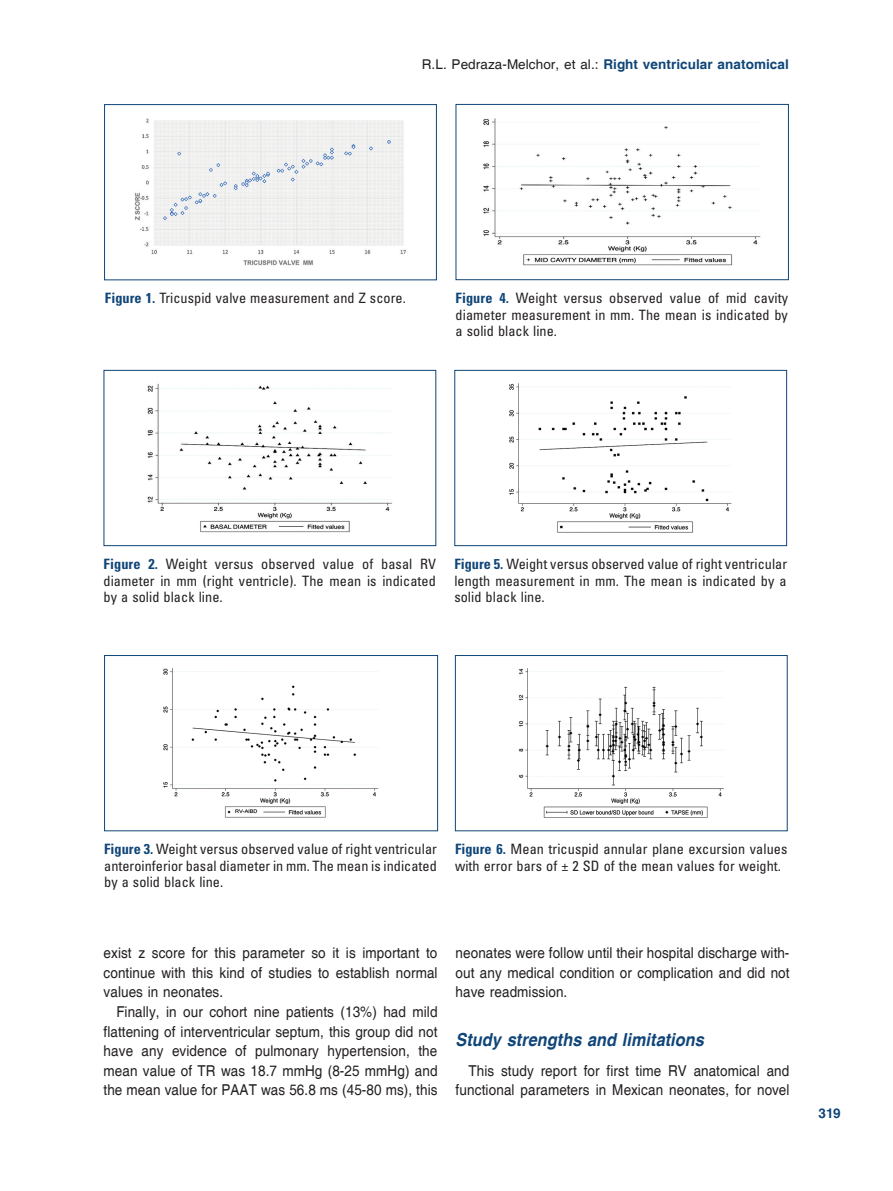
<style>
.page{position:relative;width:893px;height:1191px;background:#fff}
.page>*{position:absolute;margin:0;border:0;box-sizing:border-box;transform-origin:0 0}
.t1{font:italic 700 18px "Helvetica";letter-spacing:.005em;color:#0f4578;scale:.9 1}
.TX{font:15px/19.6px "Helvetica";letter-spacing:.005em;color:#231f20;text-align:justify;scale:.9 1}
.FGC{font:condensed 14.25px/16.5px "Univers LT Std";letter-spacing:.005em;color:#231f20;text-align:justify}
.t2{font:13.5px "Helvetica";letter-spacing:.005em;color:#231f20}
.t3{font:700 13.5px "Helvetica LT Std";color:#0f4578}
.s1{font-weight:700;color:#0f4578}
</style>
<div class="page">
<img style="left:135px;top:118px;width:271px;height:148px">
<div style="left:104px;top:104px;width:333px;height:176px;border:1px solid #0f4578"></div>
<img style="left:483px;top:118px;width:278px;height:148px">
<div style="left:456px;top:104px;width:333px;height:176px;border:1px solid #0f4578"></div>
<img style="left:509px;top:383px;width:223px;height:150px">
<div style="left:454px;top:370px;width:333px;height:176px;border:1px solid #0f4578"></div>
<img style="left:518px;top:668px;width:206px;height:150px">
<div style="left:455px;top:655px;width:333px;height:176px;border:1px solid #0f4578"></div>
<img style="left:147px;top:383px;width:245px;height:150px">
<div style="left:104px;top:370px;width:332px;height:176px;border:1px solid #0f4578"></div>
<img style="left:163px;top:668px;width:216px;height:150px">
<div style="left:104px;top:655px;width:334px;height:176px;border:1px solid #0f4578"></div>
<p class="t2" style="left:422px;top:57px;width:369px">R.L. Pedraza-Melchor, et al.: <span class="s1">Right ventricular anatomical</span></p>
<p class="FGC" style="left:105px;top:290px;width:302px"><span class="s1">Figure 1.</span> Tricuspid valve measurement and Z score.</p>
<p class="FGC" style="left:456px;top:290px;width:334px"><span class="s1">Figure 4.</span> Weight versus observed value of mid cavity diameter measurement in mm. The mean is indicated by a solid black line.</p>
<p class="FGC" style="left:104px;top:555px;width:334px"><span class="s1">Figure 2.</span> Weight versus observed value of basal RV diameter in mm (right ventricle). The mean is indicated by a solid black line.</p>
<p class="FGC" style="left:454px;top:555px;width:334px"><span class="s1">Figure 5.</span> Weight versus observed value of right ventricular length measurement in mm. The mean is indicated by a solid black line.</p>
<p class="FGC" style="left:104px;top:840px;width:334px"><span class="s1">Figure 3.</span> Weight versus observed value of right ventricular anteroinferior basal diameter in mm. The mean is indicated by a solid black line.</p>
<p class="FGC" style="left:455px;top:840px;width:334px"><span class="s1">Figure 6.</span> Mean tricuspid annular plane excursion values with error bars of ± 2 SD of the mean values for weight.</p>
<p class="TX" style="left:104px;top:943px;width:373px">exist z score for this parameter so it is important to continue with this kind of studies to establish normal values in neonates.</p>
<p class="TX" style="left:104px;top:1002px;width:373px;text-indent:13px">Finally, in our cohort nine patients (13%) had mild flattening of interventricular septum, this group did not have any evidence of pulmonary hypertension, the mean value of TR was 18.7 mmHg (8-25 mmHg) and the mean value for PAAT was 56.8 ms (45-80 ms), this</p>
<p class="TX" style="left:456px;top:943px;width:373px">neonates were follow until their hospital discharge with&shy;out any medical condition or complication and did not have readmission.</p>
<h2 class="t1" style="left:456px;top:1029px;width:277px">Study strengths and limitations</h2>
<p class="TX" style="left:456px;top:1061px;width:372px;text-align:right">This study report for first time RV anatomical and functional parameters in Mexican neonates, for novel</p>
<p class="t3" style="left:819px;top:1104px;width:24px">319</p>
</div>
